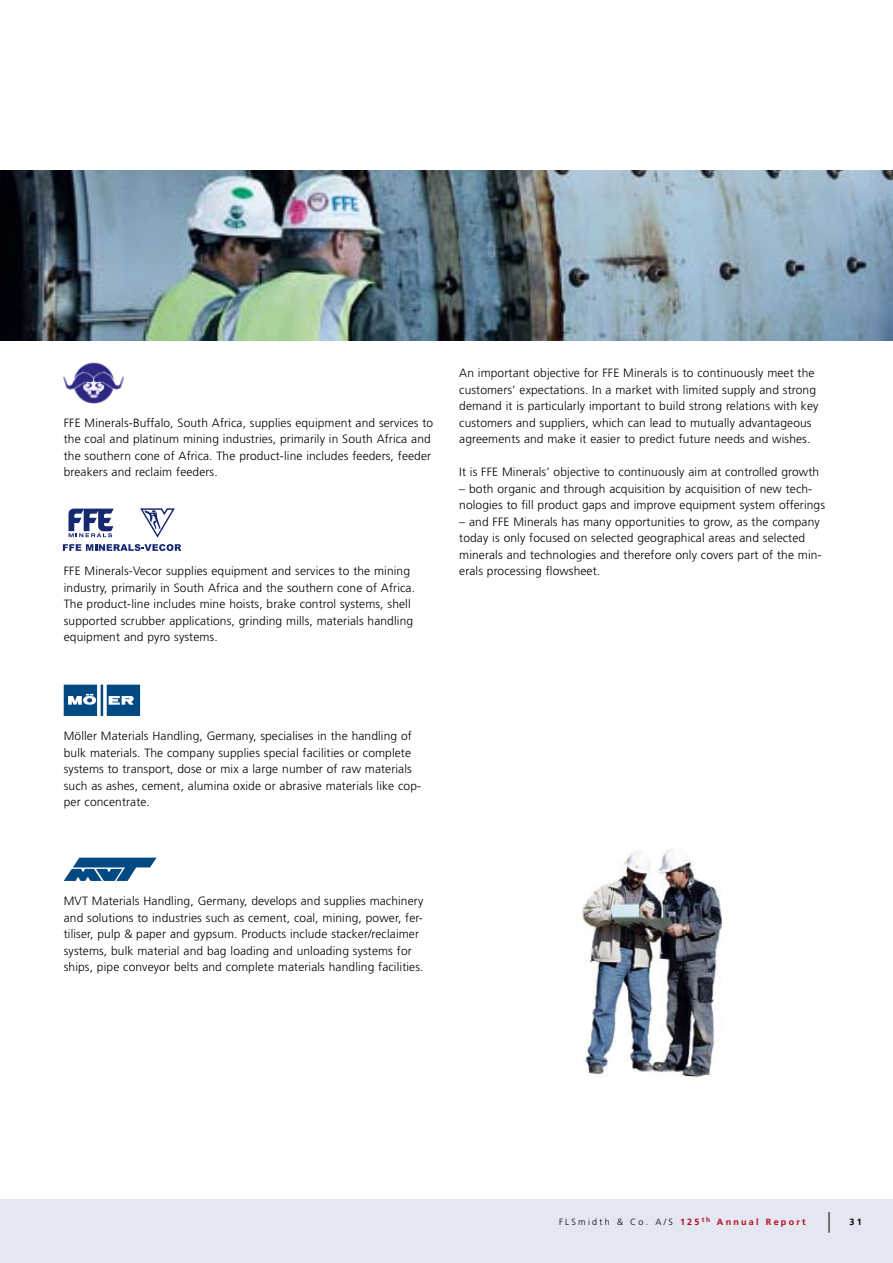
<style>
.page{position:relative;width:893px;height:1263px;background:#fff}
.page>*{position:absolute;margin:0;border:0;box-sizing:border-box;transform-origin:0 0}
.t1{font:300 12px/16.5px "Frutiger";letter-spacing:.01em;color:#000}
.t2{font:700 9px "Frutiger";letter-spacing:.25em;color:#b3071b}
.t3{font:300 9px "Frutiger";color:#000}
.t4{font:700 9px "Frutiger";color:#000}
.s1{font-weight:300;color:#000}
</style>
<div class="page">
<div style="left:0;top:1199px;width:893px;height:64px;background:#e4e6f2"></div>
<img style="left:0;top:170px;width:893px;height:170px">
<img style="left:582px;top:850px;width:140px;height:228px">
<img style="left:63px;top:362px;width:61px;height:41px">
<svg style="left:63px;top:508px;width:118px;height:43px"></svg>
<svg style="left:64px;top:685px;width:76px;height:31px"></svg>
<svg style="left:64px;top:858px;width:93px;height:23px"></svg>
<svg style="left:829px;top:1212px;width:1px;height:21px"></svg>
<p class="t1" style="left:64px;top:414px;width:371px;text-indent:21px">Minerals-Buffalo, South Africa, supplies equipment and services to the coal and platinum mining industries, primarily in South Africa and the southern cone of Africa. The product-line includes feeders, feeder breakers and reclaim feeders.</p>
<p class="t1" style="left:64px;top:414px;width:7px">FFE</p>
<p class="t1" style="left:64px;top:563px;width:353px;text-indent:21px">Minerals-Vecor supplies equipment and services to the mining industry, primarily in South Africa and the southern cone of Africa.<br>The product-line includes mine hoists, brake control systems, shell supported scrubber applications, grinding mills, materials handling equipment and pyro systems.</p>
<p class="t1" style="left:64px;top:563px;width:7px">FFE</p>
<p class="t1" style="left:459px;top:365px;width:150px">An important objective for FFE</p>
<p class="t1" style="left:459px;top:365px;width:361px;text-indent:164px">Minerals is to continuously meet the customers’ expectations. In a market with limited supply and strong demand it is particularly important to build strong relations with key customers and suppliers, which can lead to mutually advantageous agreements and make it easier to predict future needs and wishes.</p>
<p class="t1" style="left:459px;top:464px;width:29px">It is FFE</p>
<p class="t1" style="left:502px;top:464px;width:319px">Minerals’ objective to continuously aim at controlled growth</p>
<p class="t1" style="left:459px;top:480px;width:367px">– both organic and through acquisition by acquisition of new tech&shy;nologies to fill product gaps and improve equipment system offerings</p>
<p class="t1" style="left:459px;top:513px;width:40px">– and FFE</p>
<p class="t1" style="left:459px;top:513px;width:364px;text-indent:54px">Minerals has many opportunities to grow, as the company today is only focused on selected geographical areas and selected minerals and technologies and therefore only covers part of the min&shy;erals processing flowsheet.</p>
<p class="t1" style="left:64px;top:728px;width:359px">Möller Materials Handling, Germany, specialises in the handling of bulk materials. The company supplies special facilities or complete systems to transport, dose or mix a large number of raw materials such as ashes, cement, alumina oxide or abrasive materials like cop&shy;per concentrate.</p>
<p class="t1" style="left:64px;top:893px;width:361px">MVT Materials Handling, Germany, develops and supplies machinery and solutions to industries such as cement, coal, mining, power, fer&shy;tiliser, pulp &amp; paper and gypsum. Products include stacker/reclaimer systems, bulk material and bag loading and unloading systems for ships, pipe conveyor belts and complete materials handling facilities.</p>
<p class="t3" style="left:559px;top:1216px;width:5px">FLS</p>
<p class="t2" style="left:578px;top:1216px;width:229px"><span class="s1">midth &amp; Co. A/S</span> 125<sup>th</sup> Annual Report</p>
<p class="t4" style="left:850px;top:1216px;width:14px">3 1</p>
</div>
